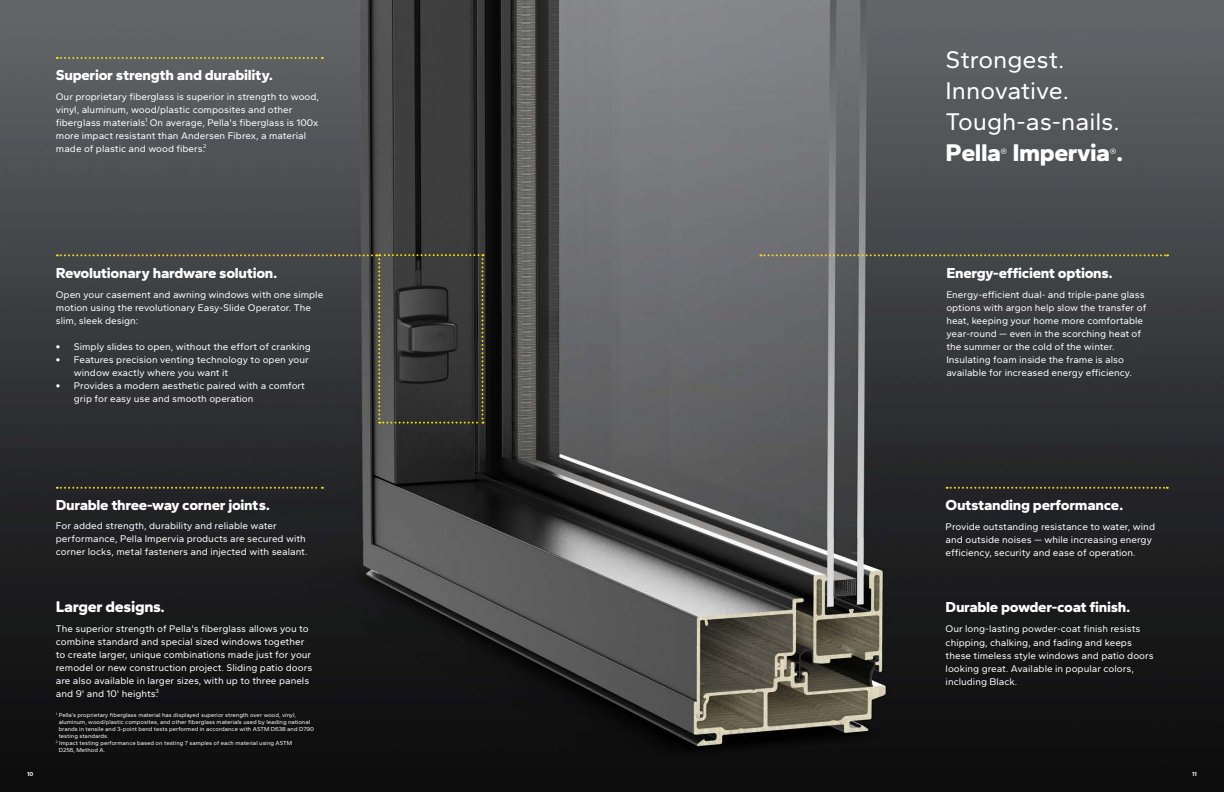
<style>
.page{position:relative;width:1224px;height:792px;background:#fff}
.page>*{position:absolute;margin:0;border:0;box-sizing:border-box;transform-origin:0 0}
.Interior_Headline{font:25px/31px "Gantari";color:#fff}
.Interior_Headline-2{font:800 25px "Gantari";letter-spacing:-.02em;color:#fff}
.Body_Copy-_Smaller{font:800 16px "Gantari";letter-spacing:-.02em;color:#fff}
.Body_Copy-_Headline{font:800 15px "Gantari";letter-spacing:-.02em;color:#fff}
.Body_Copy-_Smaller-2{font:800 15px "Gantari";letter-spacing:-.02em;color:#fff}
.Interior_Headline-3{font:11.1px "Gantari";color:#fff}
.Body_Copy-_Smaller-3{font:10px/13px "Gantari";color:#fff}
.Disclaimer_-_5_6_-_R{font:6px/7px "Gantari";color:#fff}
.t1{font:700 6px "Gantari";color:#fff}
.s1{font-family:"Avenir Next";font-size:9px}
.s2{font-size:15px}
</style>
<div class="page">
<img style="left:0;top:0;width:1224px;height:792px">
<svg style="left:57px;top:57px;width:266px;height:2px"></svg>
<svg style="left:760px;top:254px;width:408px;height:2px"></svg>
<svg style="left:57px;top:254px;width:426px;height:170px;background:#383b3c"></svg>
<svg style="left:57px;top:487px;width:266px;height:2px"></svg>
<svg style="left:947px;top:487px;width:221px;height:2px"></svg>
<p class="Body_Copy-_Headline" style="left:56px;top:66px;width:219px">Superior strength and durability.</p>
<p class="Body_Copy-_Smaller-3" style="left:56px;top:90px;width:265px">Our proprietary fiberglass is superior in strength to wood, vinyl, aluminum, wood/plastic composites and other fiberglass materials.<sup>1</sup> On average, Pella's fiberglass is 100x more impact resistant than Andersen Fibrex, a material made of plastic and wood fibers.<sup>2</sup></p>
<p class="Body_Copy-_Headline" style="left:56px;top:264px;width:223px">Revolutionary hardware solution.</p>
<p class="Body_Copy-_Smaller-3" style="left:56px;top:288px;width:269px">Open your casement and awning windows with one simple motion using the revolutionary Easy-Slide Operator. The slim, sleek design:</p>
<p class="Body_Copy-_Smaller-3" style="left:56px;top:340px;width:257px"><span class="s1">•</span> Simply slides to open, without the effort of cranking</p>
<p class="Body_Copy-_Smaller-3" style="left:74px;top:353px;width:236px;text-indent:-18px"><span class="s1">•</span> Features precision venting technology to open your window exactly where you want it</p>
<p class="Body_Copy-_Smaller-3" style="left:74px;top:379px;width:233px;text-indent:-18px"><span class="s1">•</span> Provides a modern aesthetic paired with a comfort grip for easy use and smooth operation</p>
<p class="Body_Copy-_Smaller-2" style="left:56px;top:496px;width:216px">Durable three-way corner joints.</p>
<p class="Body_Copy-_Smaller-3" style="left:56px;top:520px;width:253px">For added strength, durability and reliable water performance, Pella Impervia products are secured with corner locks, metal fasteners and injected with sealant.</p>
<p class="Body_Copy-_Smaller" style="left:56px;top:598px;width:111px">Larger designs<span class="s2">.</span></p>
<p class="Body_Copy-_Smaller-3" style="left:56px;top:622px;width:258px">The superior strength of Pella's fiberglass allows you to combine standard and special sized windows together to create larger, unique combinations made just for your remodel or new construction project. Sliding patio doors are also available in larger sizes, with up to three panels and 9' and 10' heights.<sup>3</sup></p>
<p class="Disclaimer_-_5_6_-_R" style="left:59px;top:711px;width:257px;text-indent:-3px"><sup>1</sup> Pella’s proprietary fiberglass material has displayed superior strength over wood, vinyl, aluminum, wood/plastic composites, and other fiberglass materials used by leading national brands in tensile and 3-point bend tests performed in accordance with ASTM D638 and D790 testing standards.</p>
<p class="Disclaimer_-_5_6_-_R" style="left:56px;top:739px;width:238px"><sup>2</sup> Impact testing performance based on testing 7 samples of each material using ASTM</p>
<p class="Disclaimer_-_5_6_-_R" style="left:59px;top:746px;width:48px">D256, Method A.</p>
<p class="Interior_Headline" style="left:946px;top:44px;width:125px">Strongest.<br>Innovative.</p>
<p class="Interior_Headline" style="left:946px;top:106px;width:176px">Tough-as-nails.</p>
<p class="Interior_Headline-2" style="left:946px;top:138px;width:57px">Pella</p>
<p class="Interior_Headline-3" style="left:1001px;top:146px;width:8px">®</p>
<p class="Interior_Headline-2" style="left:1012px;top:138px;width:113px">Impervia .</p>
<p class="Interior_Headline-3" style="left:1110px;top:146px;width:8px">®</p>
<p class="Body_Copy-_Headline" style="left:946px;top:264px;width:168px">Energy-efficient options.</p>
<p class="Body_Copy-_Smaller-3" style="left:946px;top:288px;width:201px">Energy-efficient dual- and triple-pane glass options with argon help slow the transfer of heat, keeping your home more comfortable year-round — even in the scorching heat of the summer or the cold of the winter.<br>Insulating foam inside the frame is also available for increased energy efficiency.</p>
<p class="Body_Copy-_Headline" style="left:946px;top:496px;width:179px">Outstanding performance.</p>
<p class="Body_Copy-_Smaller-3" style="left:946px;top:520px;width:211px">Provide outstanding resistance to water, wind and outside noises — while increasing energy efficiency, security and ease of operation.</p>
<p class="Body_Copy-_Headline" style="left:946px;top:598px;width:186px">Durable powder-coat finish.</p>
<p class="Body_Copy-_Smaller-3" style="left:946px;top:621px;width:196px;line-height:14px">Our long-lasting powder-coat finish resists chipping, chalking, and fading and keeps</p>
<p class="Body_Copy-_Smaller-3" style="left:946px;top:649px;width:210px">these timeless style windows and patio doors looking great. Available in popular colors, including Black.</p>
<p class="t1" style="left:27px;top:770px;width:8px">10</p>
<p class="t1" style="left:1192px;top:770px;width:6px">11</p>
</div>
